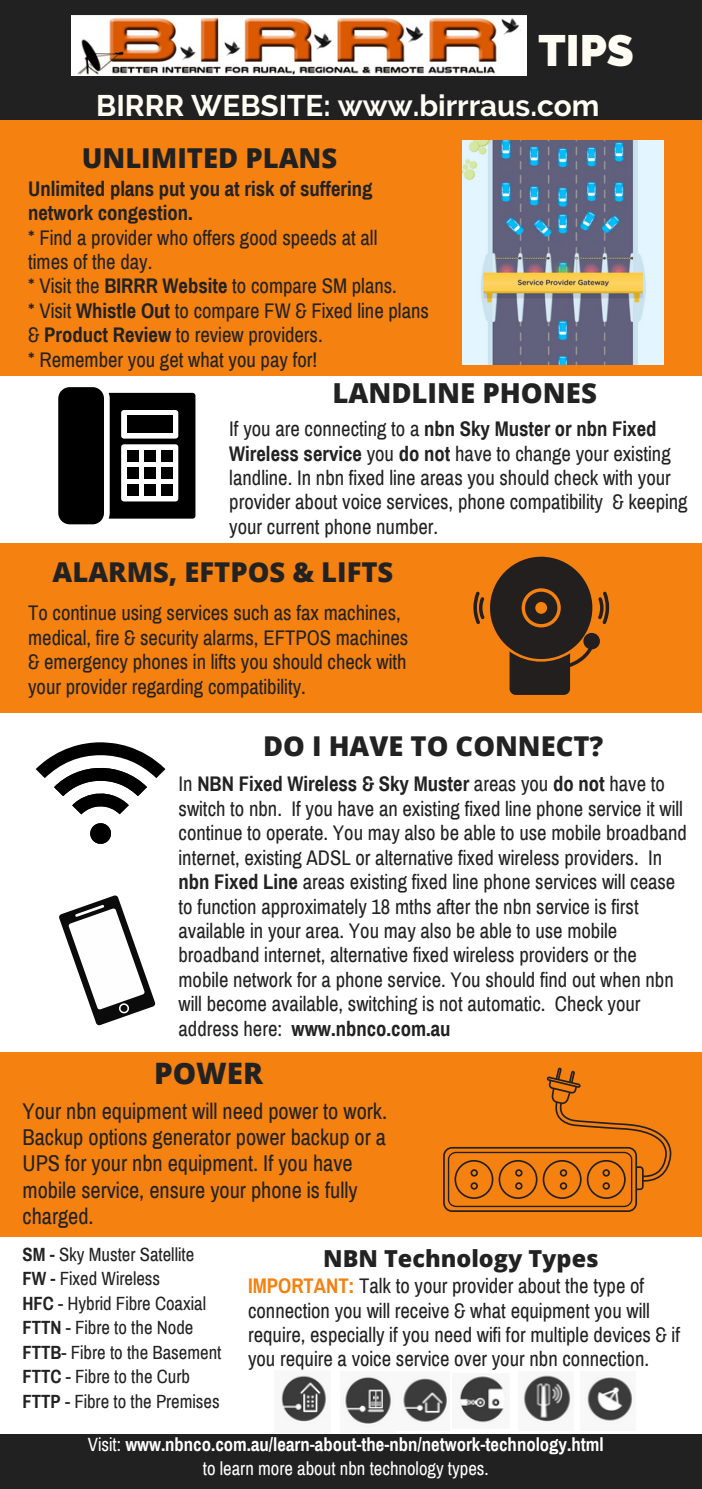
<style>
.page{position:relative;width:702px;height:1489px;background:#fff}
.page>*{position:absolute;margin:0;border:0;box-sizing:border-box;transform-origin:0 0}
.t1{font:800 43.75px "Raleway";color:#fffdf3}
.t2{font:700 29.75px "Raleway";color:#fffdf3}
.t3{font:800 29.5px "Open Sans";color:#222}
.t4{font:800 27.5px "Open Sans";color:#212121}
.t5{font:800 27.5px "Open Sans";color:#222}
.t6{font:800 27.25px "Open Sans";color:#222}
.t7{font:800 23.5px "Open Sans";color:#222}
.t8{font:22.25px/26.2px "Archivo Narrow";color:#222}
.t9{font:20.75px/24.5px "Archivo Narrow";color:#222}
.t10{font:700 20.75px/24.5px "Archivo Narrow";color:#222}
.t11{font:18.75px/24.5px "Archivo Narrow";color:#222}
.t12{font:700 18.75px/24.5px "Archivo Narrow";color:#fff;text-align:center}
.s1{font-weight:700}
.s2{font-weight:700;color:#f48110}
.s3{font-weight:400}
</style>
<div class="page">
<div style="left:0;top:0;width:702px;height:175px;background:#212121"></div>
<div style="left:0;top:120px;width:702px;height:256px;background:#f48110"></div>
<div style="left:0;top:543px;width:702px;height:169px;background:#f48110"></div>
<div style="left:0;top:1052px;width:702px;height:184px;background:#f48110"></div>
<svg style="left:443px;top:1067px;width:228px;height:144px"></svg>
<div style="left:58px;top:387px;width:46px;height:137px;background:#000;border-radius:11px"></div>
<svg style="left:109px;top:393px;width:86px;height:125px"></svg>
<div style="left:127px;top:416px;width:45px;height:17px;background:#000"></div>
<div style="left:161px;top:484px;width:11px;height:11px;background:#000"></div>
<div style="left:144px;top:467px;width:11px;height:11px;background:#000"></div>
<div style="left:144px;top:484px;width:11px;height:11px;background:#000"></div>
<svg style="left:473px;top:591px;width:11px;height:33px"></svg>
<svg style="left:490px;top:556px;width:119px;height:139px"></svg>
<img style="left:462px;top:141px;width:201px;height:223px">
<img style="left:71px;top:15px;width:455px;height:60px">
<svg style="left:36px;top:742px;width:129px;height:101px"></svg>
<div style="left:90px;top:823px;width:21px;height:20px;background:#000;border-radius:50%"></div>
<svg style="left:59px;top:895px;width:97px;height:131px"></svg>
<img style="left:587px;top:1375px;width:46px;height:46px">
<img style="left:523px;top:1375px;width:48px;height:47px">
<img style="left:459px;top:1374px;width:47px;height:49px">
<img style="left:403px;top:1378px;width:46px;height:44px">
<img style="left:343px;top:1376px;width:50px;height:48px">
<img style="left:281px;top:1375px;width:46px;height:47px">
<div style="left:0;top:1433px;width:702px;height:55px;background:#212121"></div>
<h1 class="t1" style="left:538px;top:25px;width:97px">TIPS</h1>
<h2 class="t2" style="left:96px;top:88px;width:504px">BIRRR WEBSITE: www.birrraus.com</h2>
<h3 class="t4" style="left:82px;top:139px;width:257px">UNLIMITED PLANS</h3>
<p class="t10" style="left:28px;top:176px;width:346px">Unlimited plans put you at risk of suffering network congestion.</p>
<p class="t9" style="left:28px;top:225px;width:402px">* Find a provider who offers good speeds at all<br>times of the day.<br>* Visit the <span class="s1">BIRRR Website</span> to compare SM plans.<br>* Visit <span class="s1">Whistle Out</span> to compare FW &amp; Fixed line plans &amp; <span class="s1">Product Review</span> to review providers.<br>* Remember you get what you pay for!</p>
<h3 class="t5" style="left:332px;top:373px;width:266px">LANDLINE PHONES</h3>
<p class="t9" style="left:229px;top:417px;width:460px">If you are connecting to a <span class="s1">nbn Sky Muster or nbn Fixed Wireless service</span> you <span class="s1">do not</span> have to change your existing landline. In nbn fixed line areas you should check with your provider about voice services, phone compatibility &amp; keeping your current phone number.</p>
<h3 class="t6" style="left:53px;top:552px;width:342px">ALARMS, EFTPOS &amp; LIFTS</h3>
<p class="t9" style="left:28px;top:601px;width:381px">To continue using services such as fax machines, medical, fire &amp; security alarms, EFTPOS machines &amp; emergency phones in lifts you should check with your provider regarding compatibility.</p>
<h3 class="t6" style="left:263px;top:727px;width:342px">DO I HAVE TO CONNECT?</h3>
<p class="t9" style="left:178px;top:772px;width:510px">In <span class="s1">NBN Fixed Wireless &amp; Sky Muster</span> areas you <span class="s1">do not</span> have to switch to nbn. If you have an existing fixed line phone service it will continue to operate. You may also be able to use mobile broadband internet, existing ADSL or alternative fixed wireless providers. In <span class="s1">nbn Fixed Line</span> areas existing fixed line phone services will cease to function approximately 18 mths after the nbn service is first available in your area. You may also be able to use mobile broadband internet, alternative fixed wireless providers or the mobile network for a phone service. You should find out when nbn will become available, switching is not automatic. Check your address here: <span class="s1">www.nbnco.com.au</span></p>
<h3 class="t3" style="left:154px;top:1051px;width:110px">POWER</h3>
<p class="t8" style="left:23px;top:1097px;width:366px">Your nbn equipment will need power to work.<br>Backup options generator power backup or a UPS for your nbn equipment. If you have mobile service, ensure your phone is fully charged.</p>
<p class="t11" style="left:23px;top:1242px;width:200px"><span class="s1">SM -</span> Sky Muster Satellite<br><span class="s1">FW -</span> Fixed Wireless<br><span class="s1">HFC</span> - Hybrid Fibre Coaxial<br><span class="s1">FTTN</span> - Fibre to the Node<br><span class="s1">FTTB</span>- Fibre to the Basement<br><span class="s1">FTTC</span> - Fibre to the Curb<br><span class="s1">FTTP</span> - Fibre to the Premises</p>
<p class="t7" style="left:323px;top:1241px;width:277px">NBN Technology Types</p>
<p class="t9" style="left:248px;top:1273px;width:433px"><span class="s2">IMPORTANT:</span> Talk to your provider about the type of connection you will receive &amp; what equipment you will require, especially if you need wifi for multiple devices &amp; if you require a voice service over your nbn connection.</p>
<p class="t12" style="left:88px;top:1432px;width:517px"><span class="s3">Visit:</span> www.nbnco.com.au/learn-about-the-nbn/network-technology.html <span class="s3">to learn more about nbn technology types.</span></p>
</div>
